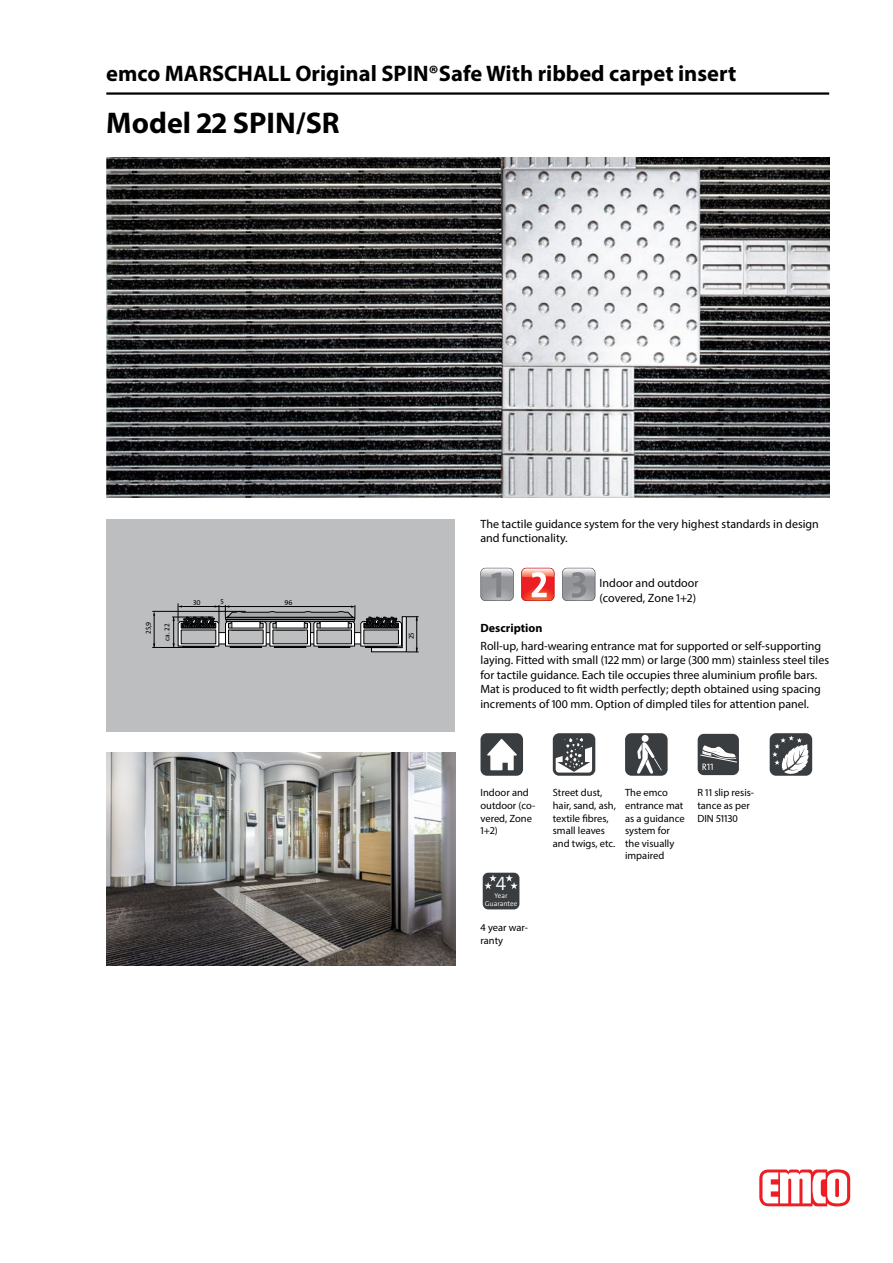
<style>
.page{position:relative;width:893px;height:1263px;background:#fff}
.page>*{position:absolute;margin:0;border:0;box-sizing:border-box;transform-origin:0 0}
.typ_bau{font:700 30px "Myriad Pro";color:#000}
.titel1_em_bau{font:700 22.5px "Myriad Pro";color:#000}
.BILDR{font:300 19.5px "The Sans Os F";color:#fff}
.fliesstext_bau{font:12px/14.4px "Myriad Pro";color:#000}
.Stoerer{font:12px/14.4px "Myriad Pro";color:#000}
.fliesstext_bold_bau{font:700 12px "Myriad Pro";color:#000}
.mouseovertext_bau{font:10.5px/12.6px "Myriad Pro";color:#000}
.BILDR-2{font:7.05px "The Sans Os F";color:#000}
.BILDR-3{font:300 7.05px/7.8px "The Sans Os F";color:#fff;text-align:center}
</style>
<div class="page">
<img style="left:106px;top:157px;width:723px;height:340px">
<hr style="left:106px;top:92px;width:723px;height:3px;background:#000">
<svg style="left:759px;top:1169px;width:91px;height:37px"></svg>
<div style="left:106px;top:519px;width:349px;height:212px;background:#bcbec0"></div>
<svg style="left:153px;top:604px;width:265px;height:49px"></svg>
<img style="left:106px;top:753px;width:349px;height:212px">
<svg style="left:521px;top:568px;width:33px;height:33px"></svg>
<svg style="left:562px;top:568px;width:33px;height:33px"></svg>
<svg style="left:480px;top:568px;width:34px;height:33px"></svg>
<div style="left:480px;top:733px;width:43px;height:43px;background:#3a3d40;border-radius:6px"></div>
<svg style="left:487px;top:739px;width:30px;height:31px"></svg>
<svg style="left:553px;top:733px;width:42px;height:43px"></svg>
<svg style="left:556px;top:738px;width:36px;height:34px"></svg>
<div style="left:625px;top:733px;width:43px;height:43px;background:#3a3d40;border-radius:6px"></div>
<div style="left:642px;top:735px;width:7px;height:7px;background:#fff;border-radius:50%"></div>
<svg style="left:637px;top:740px;width:25px;height:34px"></svg>
<div style="left:698px;top:734px;width:41px;height:41px;background:#3a3d40;border-radius:6px"></div>
<svg style="left:700px;top:745px;width:37px;height:25px"></svg>
<div style="left:770px;top:733px;width:42px;height:43px;background:#3a3d40;border-radius:6px"></div>
<svg style="left:772px;top:736px;width:37px;height:38px"></svg>
<div style="left:483px;top:873px;width:36px;height:36px;background:#3a3d40;border-radius:5px"></div>
<svg style="left:484px;top:874px;width:13px;height:15px"></svg>
<svg style="left:505px;top:874px;width:13px;height:15px"></svg>
<p class="titel1_em_bau" style="left:106px;top:59px;width:632px">emco MARSCHALL Original SPIN®Safe With ribbed carpet insert</p>
<p class="typ_bau" style="left:106px;top:103px;width:235px">Model 22 SPIN/SR</p>
<p class="BILDR-2" style="left:144px;top:634px;width:14px;rotate:-90deg">25,9</p>
<p class="BILDR-2" style="left:193px;top:598px;width:9px">30</p>
<p class="BILDR-2" style="left:220px;top:597px;width:5px">5</p>
<p class="BILDR-2" style="left:284px;top:598px;width:10px">96</p>
<p class="BILDR-2" style="left:163px;top:641px;width:19px;rotate:-90deg">ca. 22</p>
<p class="BILDR-2" style="left:407px;top:639px;width:8px;rotate:-90deg">25</p>
<p class="Stoerer" style="left:480px;top:516px;width:340px">The tactile guidance system for the very highest standards in design and functionality.</p>
<p class="fliesstext_bau" style="left:600px;top:576px;width:100px">Indoor and outdoor (covered, Zone 1+2)</p>
<p class="fliesstext_bold_bau" style="left:480px;top:620px;width:63px">Description</p>
<p class="fliesstext_bau" style="left:480px;top:638px;width:350px">Roll-up, hard-wearing entrance mat for supported or self-supporting laying. Fitted with small (122 mm) or large (300 mm) stainless steel tiles for tactile guidance. Each tile occupies three aluminium profile bars.<br>Mat is produced to fit width perfectly; depth obtained using spacing increments of 100 mm. Option of dimpled tiles for attention panel.</p>
<p class="mouseovertext_bau" style="left:480px;top:786px;width:56px">Indoor and outdoor (co&shy;vered, Zone<br>1+2)</p>
<p class="mouseovertext_bau" style="left:553px;top:786px;width:65px">Street dust, hair, sand, ash, textile fibres, small leaves and twigs, etc.</p>
<p class="mouseovertext_bau" style="left:625px;top:786px;width:61px">The emco entrance mat as a guidance system for the visually impaired</p>
<p class="mouseovertext_bau" style="left:697px;top:786px;width:58px">R 11 slip resis&shy;tance as per<br>DIN 51130</p>
<p class="BILDR" style="left:496px;top:871px;width:12px">4</p>
<p class="BILDR-3" style="left:485px;top:892px;width:34px">Year<br>Guarantee</p>
<p class="mouseovertext_bau" style="left:480px;top:921px;width:49px">4 year war&shy;ranty</p>
</div>
